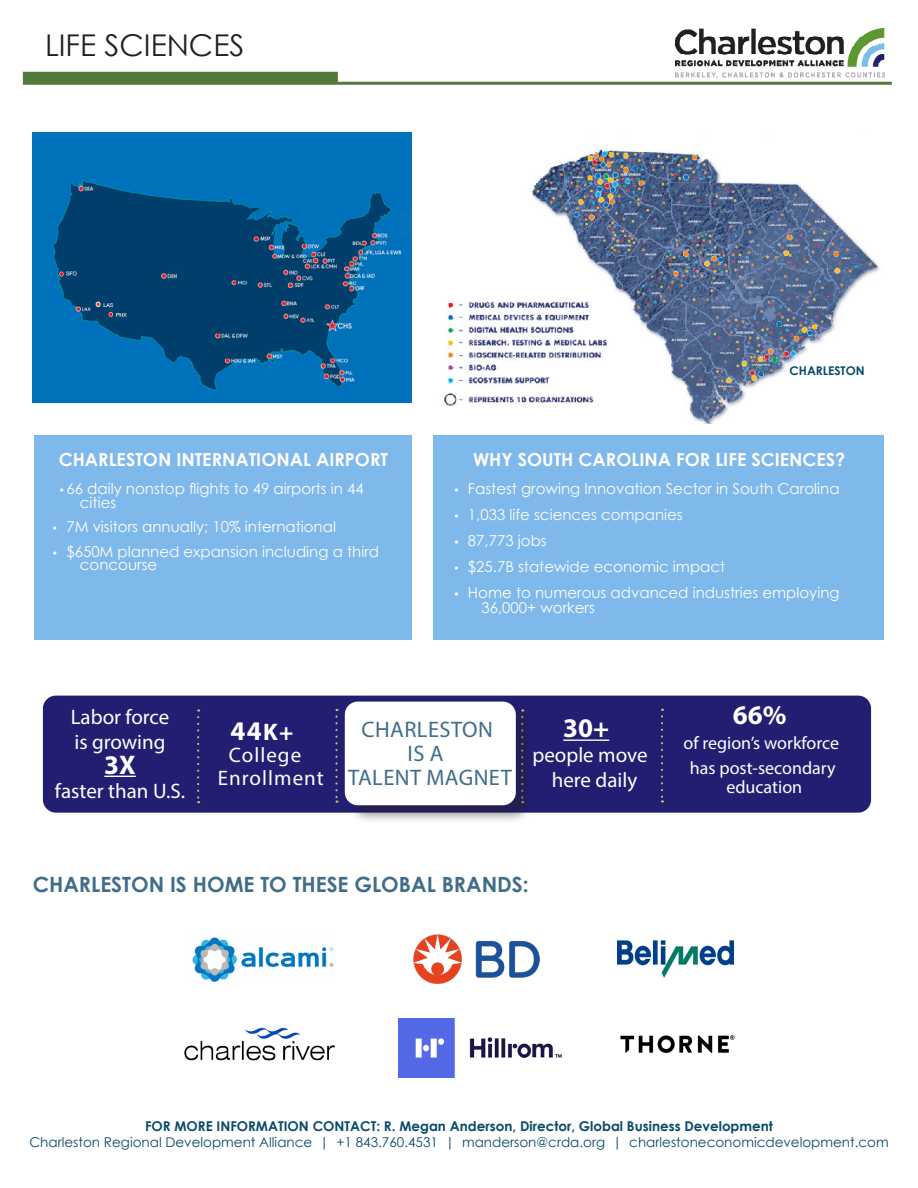
<style>
.page{position:relative;width:918px;height:1188px;background:#fff}
.page>*{position:absolute;margin:0;border:0;box-sizing:border-box;transform-origin:0 0}
.TITLE_40{font:30px "Century Gothic";color:#231f20}
.Paragraph_Style_1{font:700 27px "Myriad Pro";color:#fff}
.Paragraph_Style_5{font:22.5px/24px "Myriad Pro";letter-spacing:.02em;color:#406d89;text-align:center}
.Paragraph_Style_1-2{font:21px "Myriad Pro";color:#fff}
.Paragraph_Style_5-2{font:700 21px "Century Gothic";color:#406d89}
.Paragraph_Style_1-3{font:21px "Myriad Pro";letter-spacing:.05em;color:#fff}
.Paragraph_Style_4{font:700 18px "Century Gothic";color:#fff}
.Paragraph_Style_1-4{font:18px/19.5px "Myriad Pro";color:#fff;text-align:center}
.t1{font:15px/13.5px "Century Gothic";color:#fff}
.TEXT_Blue_Center{font:13.5px "Century Gothic";color:#094b69}
.TEXT_Blue_Center-2{font:700 13.5px "Century Gothic";color:#094b69}
.Paragraph_Style_4-2{font:700 12px "Century Gothic";color:#084c6b}
.s1{font-family:"Myriad Pro"}
.s2{font-size:24px}
</style>
<div class="page">
<svg style="left:23px;top:72px;width:869px;height:13px"></svg>
<div style="left:43px;top:696px;width:828px;height:117px;background:#221e72;border-radius:13px"></div>
<svg style="left:197px;top:709px;width:2px;height:94px"></svg>
<svg style="left:335px;top:717px;width:3px;height:86px"></svg>
<svg style="left:661px;top:709px;width:2px;height:94px"></svg>
<div style="left:347px;top:704px;width:188px;height:120px;background:#231f20;opacity:.37"></div>
<div style="left:345px;top:702px;width:171px;height:103px;background:#fff;border-radius:13px"></div>
<hr style="left:563px;top:740px;width:46px;height:1px;background:#fff">
<hr style="left:104px;top:776px;width:32px;height:1px;background:#fff">
<img style="left:675px;top:29px;width:210px;height:48px">
<div style="left:35px;top:435px;width:377px;height:204px;background:#7fb8ea"></div>
<div style="left:434px;top:435px;width:450px;height:204px;background:#7fb8ea"></div>
<img style="left:444px;top:149px;width:436px;height:274px">
<img style="left:33px;top:133px;width:378px;height:270px">
<div style="left:399px;top:212px;width:12px;height:24px;background:#0773bb"></div>
<img style="left:184px;top:1027px;width:151px;height:34px">
<img style="left:192px;top:937px;width:142px;height:45px">
<img style="left:413px;top:935px;width:127px;height:49px">
<img style="left:618px;top:941px;width:115px;height:37px">
<img style="left:398px;top:1018px;width:164px;height:60px">
<img style="left:620px;top:1035px;width:115px;height:18px">
<p class="TITLE_40" style="left:45px;top:24px;width:201px">LIFE SCIENCES</p>
<p class="Paragraph_Style_4" style="left:59px;top:446px;width:331px">CHARLESTON INTERNATIONAL AIRPORT</p>
<p class="t1" style="left:80px;top:482px;width:285px;text-indent:-20px"><span class="s1">•</span> 66 daily nonstop flights to 49 airports in 44 cities</p>
<p class="t1" style="left:53px;top:520px;width:285px"><span class="s1">•</span> 7M visitors annually; 10% international</p>
<p class="t1" style="left:80px;top:544px;width:301px;text-indent:-27px"><span class="s1">•</span> $650M planned expansion including a third concourse</p>
<p class="Paragraph_Style_4-2" style="left:790px;top:361px;width:77px">CHARLESTON</p>
<p class="Paragraph_Style_4" style="left:473px;top:446px;width:374px">WHY SOUTH CAROLINA FOR LIFE SCIENCES?</p>
<p class="t1" style="left:454px;top:482px;width:387px"><span class="s1">•</span> Fastest growing Innovation Sector in South Carolina</p>
<p class="t1" style="left:454px;top:508px;width:230px"><span class="s1">•</span> 1,033 life sciences companies</p>
<p class="t1" style="left:454px;top:534px;width:94px"><span class="s1">•</span> 87,773 jobs</p>
<p class="t1" style="left:454px;top:559px;width:272px"><span class="s1">•</span> $25.7B statewide economic impact</p>
<p class="t1" style="left:481px;top:585px;width:360px;line-height:15px;text-indent:-27px"><span class="s1">•</span> Home to numerous advanced industries employing<br>36,000+ workers</p>
<p class="Paragraph_Style_1-2" style="left:71px;top:704px;width:100px">Labor force</p>
<p class="Paragraph_Style_1-2" style="left:75px;top:729px;width:93px">is growing</p>
<p class="Paragraph_Style_1" style="left:104px;top:747px;width:33px">3X</p>
<p class="Paragraph_Style_1-2" style="left:55px;top:778px;width:132px">faster than U.S.</p>
<p class="Paragraph_Style_1" style="left:231px;top:713px;width:64px">44<span class="s2">K+</span></p>
<p class="Paragraph_Style_1-3" style="left:229px;top:742px;width:74px">College</p>
<p class="Paragraph_Style_1-3" style="left:218px;top:765px;width:108px">Enrollment</p>
<p class="Paragraph_Style_5" style="left:348px;top:717px;width:165px">CHARLESTON<br>IS A<br>TALENT MAGNET</p>
<p class="Paragraph_Style_1" style="left:563px;top:711px;width:48px">30+</p>
<p class="Paragraph_Style_1-2" style="left:532px;top:742px;width:117px">people move</p>
<p class="Paragraph_Style_1-2" style="left:552px;top:767px;width:87px">here daily</p>
<p class="Paragraph_Style_5-2" style="left:33px;top:869px;width:497px">CHARLESTON IS HOME TO THESE GLOBAL BRANDS:</p>
<p class="Paragraph_Style_1" style="left:733px;top:698px;width:55px">66%</p>
<p class="Paragraph_Style_1-4" style="left:684px;top:733px;width:157px">of region’s workforce</p>
<p class="Paragraph_Style_1-4" style="left:690px;top:758px;width:147px">has post-secondary education</p>
<p class="TEXT_Blue_Center-2" style="left:145px;top:1116px;width:630px">FOR MORE INFORMATION CONTACT: R. Megan Anderson, Director, Global Business Development</p>
<p class="TEXT_Blue_Center" style="left:29px;top:1133px;width:861px">Charleston Regional Development Alliance | +1 843.760.4531 | manderson@crda.org | charlestoneconomicdevelopment.com</p>
</div>
